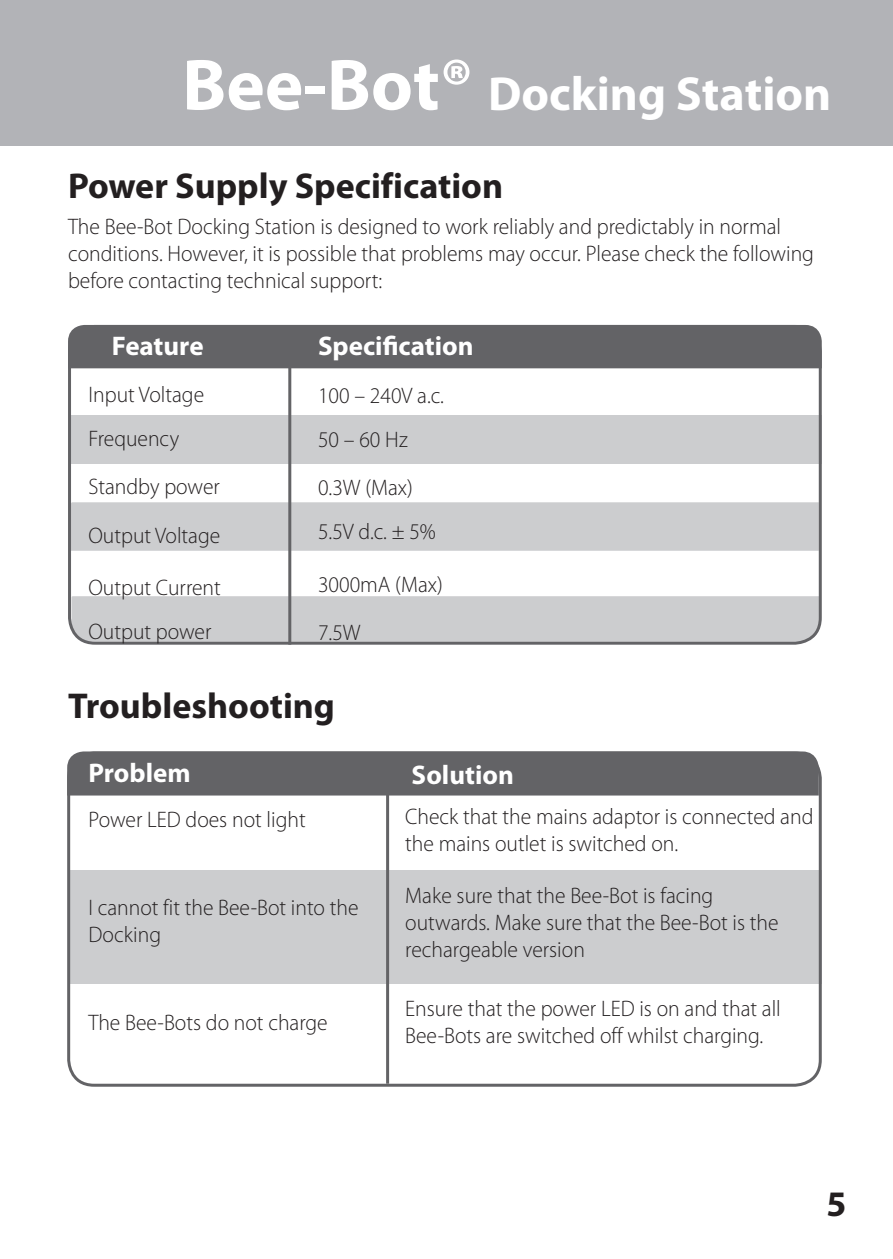
<style>
.page{position:relative;width:893px;height:1259px;background:#fff}
.page>*{position:absolute;margin:0;border:0;box-sizing:border-box;transform-origin:0 0}
.t1{font:700 48px "Myriad Pro";color:#fff}
.t2{font:700 36px "Myriad Pro";color:#231f20}
.t3{font:700 27px "Myriad Pro";color:#fff}
.t4{font:300 22.5px/27px "Myriad Pro";color:#231f20;scale:.96 1}
.s1{font-size:72.9px}
</style>
<div class="page">
<div style="left:71px;top:870px;width:747px;height:113px;background:#cccdcf"></div>
<div style="left:67px;top:751px;width:755px;height:335px;border:3px solid #636366;border-radius:26px"></div>
<hr style="left:386px;top:785px;width:3px;height:298px;background:#636366">
<svg style="left:67px;top:751px;width:753px;height:46px;background:#69696c"></svg>
<div style="left:0;top:0;width:893px;height:145px;background:#b2b3b7"></div>
<div style="left:72px;top:596px;width:747px;height:45px;background:#cccdcf"></div>
<div style="left:72px;top:502px;width:746px;height:49px;background:#cccdcf"></div>
<div style="left:69px;top:415px;width:753px;height:49px;background:#cccdcf"></div>
<div style="left:68px;top:325px;width:754px;height:319px;border:3px solid #636366;border-radius:26px"></div>
<hr style="left:288px;top:358px;width:3px;height:286px;background:#636366">
<div style="left:68px;top:324px;width:754px;height:46px;background:#636366"></div>
<h1 class="t1" style="left:182px;top:62px;width:651px"><span class="s1">Bee-Bot®</span> Docking Station</h1>
<h2 class="t2" style="left:68px;top:162px;width:437px">Power Supply Specification</h2>
<p class="t4" style="left:68px;top:213px;width:778px">The Bee-Bot Docking Station is designed to work reliably and predictably in normal conditions. However, it is possible that problems may occur. Please check the following before contacting technical support:</p>
<p class="t3" style="left:112px;top:328px;width:93px">Feature</p>
<p class="t4" style="left:88px;top:373px;width:122px;line-height:44.1px">Input Voltage<br>Frequency</p>
<p class="t4" style="left:88px;top:463px;width:139px;line-height:48.3px">Standby power<br>Output Voltage</p>
<p class="t4" style="left:88px;top:566px;width:139px;line-height:44.1px">Output Current<br>Output power</p>
<p class="t3" style="left:318px;top:328px;width:157px">Specification</p>
<p class="t4" style="left:318px;top:374px;width:133px;line-height:44.1px">100 – 240V a.c.<br>50 – 60 Hz</p>
<p class="t4" style="left:318px;top:466px;width:124px;line-height:44.1px">0.3W (Max)<br>5.5V d.c. ± 5%</p>
<p class="t4" style="left:318px;top:560px;width:131px;line-height:48.3px">3000mA (Max)<br>7.5W</p>
<h2 class="t2" style="left:68px;top:682px;width:268px">Troubleshooting</h2>
<p class="t3" style="left:88px;top:755px;width:104px">Problem</p>
<p class="t4" style="left:88px;top:806px;width:228px">Power LED does not light</p>
<p class="t4" style="left:88px;top:894px;width:283px">I cannot fit the Bee-Bot into the<br>Docking</p>
<p class="t4" style="left:88px;top:1010px;width:251px">The Bee-Bots do not charge</p>
<p class="t3" style="left:412px;top:757px;width:104px">Solution</p>
<p class="t4" style="left:405px;top:803px;width:427px">Check that the mains adaptor is connected and the mains outlet is switched on.</p>
<p class="t4" style="left:405px;top:882px;width:390px">Make sure that the Bee-Bot is facing outwards. Make sure that the Bee-Bot is the rechargeable version</p>
<p class="t4" style="left:405px;top:995px;width:393px">Ensure that the power LED is on and that all<br>Bee-Bots are switched off whilst charging.</p>
<h2 class="t2" style="left:826px;top:1180px;width:21px">5</h2>
</div>
